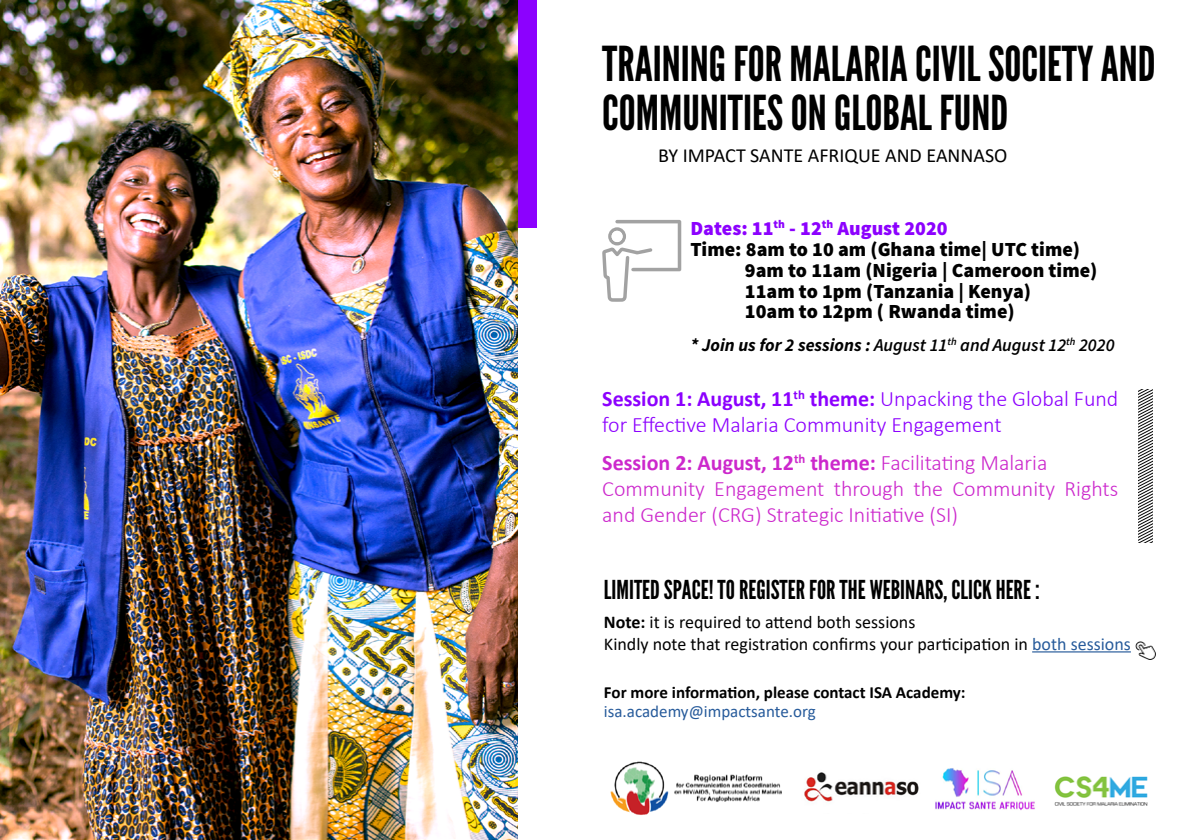
<style>
.page{position:relative;width:1191px;height:840px;background:#fff}
.page>*{position:absolute;margin:0;border:0;box-sizing:border-box;transform-origin:0 0}
.t1{font:48px/49.2px "League Gothic";color:#000}
.t2{font:26px "League Gothic";color:#000}
.t3{font:300 22px/26px "Calibri";color:#cc28cc}
.t4{font:300 22px/26.4px "Calibri";color:#8c01fe}
.t5{font:900 20px "Source Sans Pro";color:#000}
.t6{font:20px "Calibri";color:#000}
.t7{font:900 20px "Source Sans Pro";color:#8c01fe}
.t8{font:18px/21.6px "Calibri";color:#000}
.t9{font:italic 600 18px "Source Sans Pro";color:#000}
.t10{font:700 17px "Calibri";color:#000}
.t11{font:17px "Calibri";color:#275b9b}
.s1{font-weight:700}
.s2{color:#275b9b}
</style>
<div class="page">
<div style="left:499px;top:0;width:38px;height:227px;background:#8c01fe"></div>
<img style="left:0;top:0;width:518px;height:839px">
<hr style="left:1032px;top:651px;width:98px;height:1px;background:#275b9b">
<svg style="left:602px;top:220px;width:79px;height:81px"></svg>
<div style="left:611px;top:231px;width:11px;height:11px;background:#fff;border-radius:50%"></div>
<img style="left:1135px;top:641px;width:21px;height:19px">
<img style="left:804px;top:772px;width:115px;height:30px">
<img style="left:1054px;top:776px;width:94px;height:30px">
<img style="left:935px;top:768px;width:100px;height:43px">
<img style="left:610px;top:761px;width:172px;height:54px">
<svg style="left:1138px;top:389px;width:14px;height:153px"></svg>
<h1 class="t1" style="left:602px;top:40px;width:555px">TRAINING FOR MALARIA CIVIL SOCIETY AND<br>COMMUNITIES ON GLOBAL FUND</h1>
<p class="t6" style="left:658px;top:141px;width:351px">BY IMPACT SANTE AFRIQUE AND EANNASO</p>
<p class="t7" style="left:690px;top:215px;width:259px">Dates: 11<sup>th</sup> - 12<sup>th</sup> August 2020</p>
<p class="t5" style="left:690px;top:236px;width:391px">Time: 8am to 10 am (Ghana time| UTC time)</p>
<p class="t5" style="left:745px;top:257px;width:354px">9am to 11am (Nigeria | Cameroon time)</p>
<p class="t5" style="left:745px;top:278px;width:288px">11am to 1pm (Tanzania | Kenya)</p>
<p class="t5" style="left:745px;top:298px;width:271px">10am to 12pm ( Rwanda time)</p>
<p class="t9" style="left:690px;top:334px;width:426px"><span class="s1">* Join us for 2 sessions :</span> August 11<sup>th</sup> and August 12<sup>th</sup> 2020</p>
<p class="t4" style="left:602px;top:385px;width:517px"><span class="s1">Session 1: August, 11</span><sup>th</sup> <span class="s1">theme:</span> Unpacking the Global Fund for Effective Malaria Community Engagement</p>
<p class="t3" style="left:602px;top:449px;width:517px"><span class="s1">Session 2: August, 12</span><sup>th</sup> <span class="s1">theme:</span> Facilitating Malaria<br>Community Engagement through the Community Rights and Gender (CRG) Strategic Initiative (SI)</p>
<p class="t2" style="left:604px;top:574px;width:437px">LIMITED SPACE! TO REGISTER FOR THE WEBINARS, CLICK HERE :</p>
<p class="t8" style="left:604px;top:610px;width:528px"><span class="s1">Note:</span> it is required to attend both sessions<br>Kindly note that registration confirms your participation in <span class="s2">both sessions</span></p>
<p class="t10" style="left:604px;top:679px;width:363px">For more information, please contact ISA Academy:</p>
<p class="t11" style="left:604px;top:699px;width:213px">isa.academy@impactsante.org</p>
</div>
